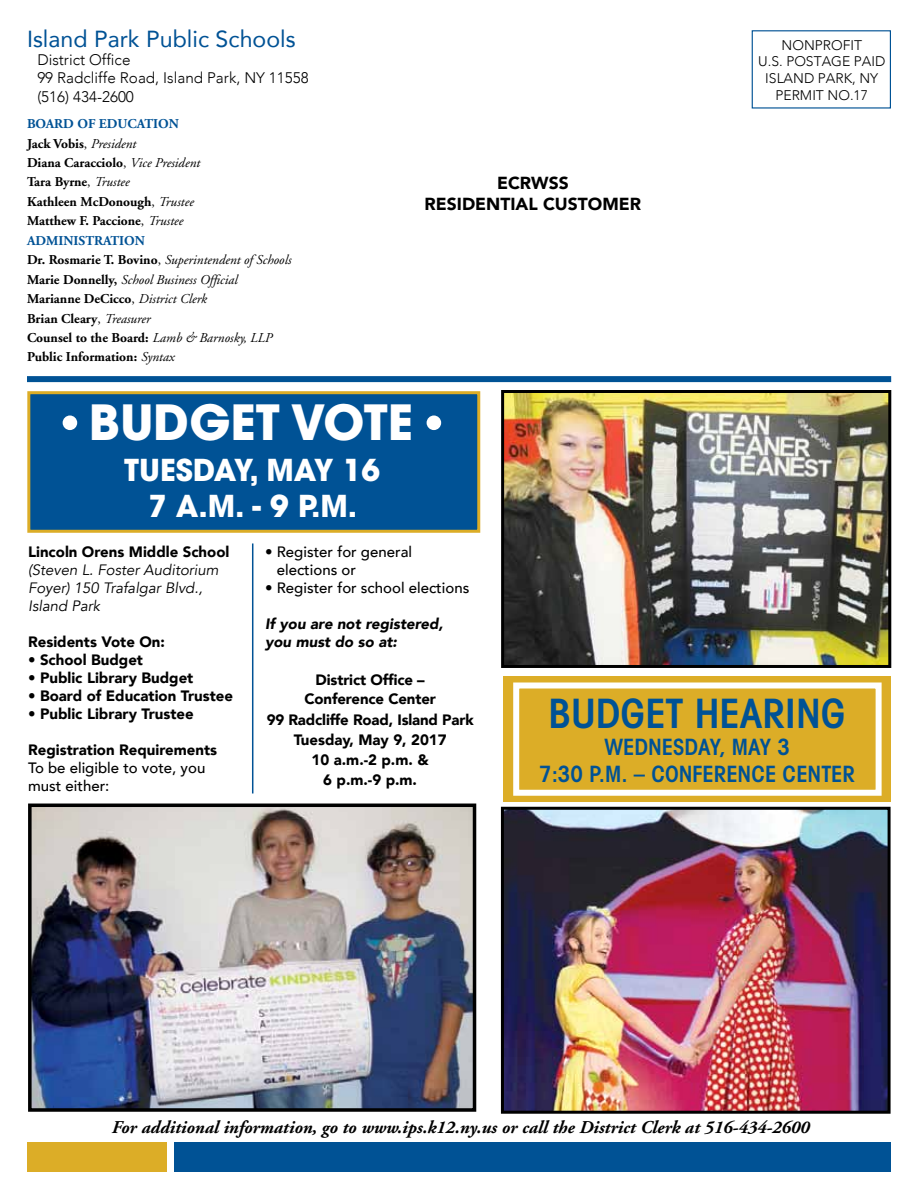
<style>
.page{position:relative;width:918px;height:1188px;background:#fff}
.page>*{position:absolute;margin:0;border:0;box-sizing:border-box;transform-origin:0 0}
.t1{font:700 48.15px "Avant Garde";color:#fff}
.t2{font:600 condensed 40.5px "Avant Garde";color:#005295}
.t3{font:700 30px/36px "Avant Garde";color:#fff;text-align:center}
.t4{font:23.25px "Avenir";color:#005295}
.t5{font:600 condensed 22.5px/27px "Avant Garde";color:#005295;text-align:center}
.t6{font:italic 700 18px "Adobe Garamond";color:#000}
.t7{font:900 17.4px/20.9px "Avenir";color:#000;text-align:center}
.t8{font:300 15.3px/18.3px "Avenir";color:#000}
.t9{font:900 15px/20.1px "Avenir";color:#000;text-align:center}
.t10{font:500 15px/18px "Avenir";color:#000}
.t11{font:italic 15px/18px "Avenir";color:#000}
.t12{font:italic 900 15px/18px "Avenir";color:#000}
.t13{font:300 13.95px/16.6px "Avenir";color:#000;text-align:center}
.t14{font:700 13.5px/19.5px "Adobe Garamond";color:#000}
.s1{color:#005295}
.s2{font-weight:400}
.s3{font-weight:400;font-style:italic}
</style>
<div class="page">
<div style="left:503px;top:676px;width:388px;height:126px;background:#dcad27"></div>
<div style="left:27px;top:391px;width:453px;height:142px;background:#005295;border:3px solid #dcad27"></div>
<div style="left:27px;top:1142px;width:139px;height:30px;background:#dcad27"></div>
<div style="left:175px;top:1142px;width:716px;height:30px;background:#005295"></div>
<div style="left:752px;top:30px;width:139px;height:79px;border:1px solid #005295"></div>
<div style="left:27px;top:376px;width:864px;height:6px;background:#005295"></div>
<img style="left:33px;top:809px;width:438px;height:298px">
<div style="left:28px;top:804px;width:448px;height:308px;border:4px solid #000"></div>
<img style="left:505px;top:394px;width:382px;height:270px">
<div style="left:501px;top:390px;width:390px;height:278px;border:3px solid #000"></div>
<img style="left:505px;top:811px;width:382px;height:299px">
<div style="left:501px;top:807px;width:390px;height:307px;border:3px solid #000"></div>
<div style="left:513px;top:682px;width:369px;height:114px;border:6px solid #fff"></div>
<div style="left:63px;top:416px;width:14px;height:14px;background:#fff;border-radius:50%"></div>
<div style="left:427px;top:416px;width:14px;height:14px;background:#fff;border-radius:50%"></div>
<hr style="left:252px;top:543px;width:1px;height:251px;background:#005295">
<h3 class="t4" style="left:27px;top:20px;width:270px">Island Park Public Schools</h3>
<p class="t8" style="left:37px;top:51px;width:273px">District Office<br>99 Radcliffe Road, Island Park, NY 11558 (516) 434-2600</p>
<p class="t14" style="left:27px;top:114px;width:265px"><span class="s1">Board of Education<br></span>Jack Vobis<span class="s2">,</span> <span class="s3">President<br></span>Diana Caracciolo<span class="s2">,</span> <span class="s3">Vice President<br></span>Tara Byrne<span class="s2">,</span> <span class="s3">Trustee<br></span>Kathleen McDonough<span class="s2">,</span> <span class="s3">Trustee<br></span>Matthew F. Paccione<span class="s2">,</span> <span class="s3">Trustee<br></span><span class="s1">Administration<br></span>Dr. Rosmarie T. Bovino<span class="s2">,</span> <span class="s3">Superintendent of Schools<br></span>Marie Donnelly, <span class="s3">School Business Official<br></span>Marianne DeCicco<span class="s2">,</span> <span class="s3">District Clerk<br></span>Brian Cleary<span class="s2">,</span> <span class="s3">Treasurer<br></span>Counsel to the Board: <span class="s3">Lamb &amp; Barnosky, LLP<br></span>Public Information: <span class="s3">Syntax</span></p>
<p class="t7" style="left:425px;top:172px;width:218px">ECRWSS<br>RESIDENTIAL CUSTOMER</p>
<h1 class="t1" style="left:89px;top:391px;width:326px">BUDGET VOTE</h1>
<h3 class="t3" style="left:124px;top:452px;width:257px">TUESDAY, MAY 16<br>7 A.M. - 9 P.M.</h3>
<p class="t13" style="left:758px;top:37px;width:129px">NONPROFIT<br>U.S. POSTAGE PAID<br>ISLAND PARK, NY<br>PERMIT NO.17</p>
<p class="t9" style="left:28px;top:542px;width:203px">Lincoln Orens Middle School</p>
<p class="t11" style="left:28px;top:562px;width:192px">(Steven L. Foster Auditorium<br>Foyer) 150 Trafalgar Blvd.,<br>Island Park</p>
<p class="t9" style="left:28px;top:632px;width:138px">Residents Vote On:</p>
<p class="t9" style="left:28px;top:650px;width:116px">• School Budget</p>
<p class="t9" style="left:28px;top:668px;width:167px">• Public Library Budget</p>
<p class="t9" style="left:28px;top:686px;width:206px">• Board of Education Trustee</p>
<p class="t9" style="left:28px;top:704px;width:167px">• Public Library Trustee</p>
<p class="t9" style="left:28px;top:740px;width:191px">Registration Requirements</p>
<p class="t10" style="left:28px;top:758px;width:179px">To be eligible to vote, you must either:</p>
<p class="t10" style="left:277px;top:542px;width:137px;text-indent:-12px">• Register for general elections or</p>
<p class="t10" style="left:265px;top:578px;width:206px">• Register for school elections</p>
<p class="t12" style="left:265px;top:615px;width:180px">If you are not registered, you must do so at:</p>
<p class="t9" style="left:267px;top:669px;width:209px">District Office –<br>Conference Center<br>99 Radcliffe Road, Island Park<br>Tuesday, May 9, 2017<br>10 a.m.-2 p.m. &amp;<br>6 p.m.-9 p.m.</p>
<h2 class="t2" style="left:549px;top:689px;width:299px">BUDGET HEARING</h2>
<h3 class="t5" style="left:539px;top:733px;width:317px">WEDNESDAY, MAY 3<br>7:30 P.M. – CONFERENCE CENTER</h3>
<h3 class="t6" style="left:111px;top:1118px;width:699px">For additional information, go to www.ips.k12.ny.us or call the District Clerk at 516-434-2600</h3>
</div>
